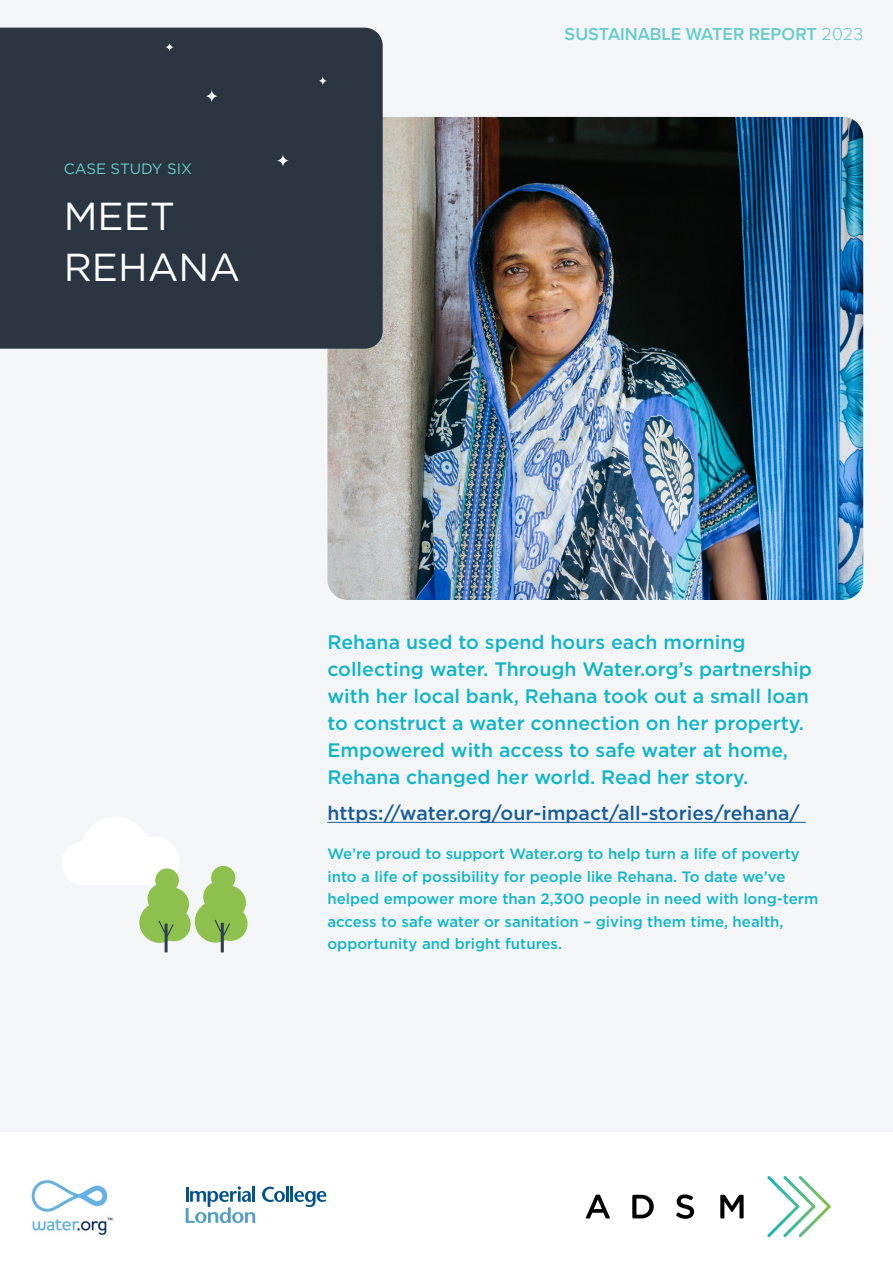
<style>
.page{position:relative;width:893px;height:1263px;background:#fff}
.page>*{position:absolute;margin:0;border:0;box-sizing:border-box;transform-origin:0 0}
.t1{font:39px/51px "Gotham";color:#fff}
.t2{font:500 19.5px/27px "Gotham";color:#10b5c9}
.t3{font:500 19.5px "Gotham";color:#175d9e}
.t4{font:600 18px "Proxima Nova";color:#6cc}
.t5{font:500 15px/22.5px "Gotham";color:#10b5c9}
.t6{font:15px "Gotham";color:#6cc}
.s1{font-weight:300}
</style>
<div class="page">
<div style="left:0;top:0;width:893px;height:1131px;background:#f4f5f6"></div>
<hr style="left:327px;top:822px;width:479px;height:1px;background:#175d9e">
<img style="left:30px;top:1179px;width:84px;height:56px">
<svg style="left:585px;top:1194px;width:25px;height:24px"></svg>
<svg style="left:720px;top:1195px;width:24px;height:23px"></svg>
<svg style="left:632px;top:1195px;width:22px;height:23px"></svg>
<svg style="left:676px;top:1194px;width:18px;height:25px"></svg>
<svg style="left:767px;top:1176px;width:64px;height:61px"></svg>
<img style="left:327px;top:117px;width:536px;height:483px">
<div style="left:0;top:28px;width:383px;height:321px;background:#2b3642"></div>
<svg style="left:205px;top:90px;width:13px;height:13px"></svg>
<svg style="left:276px;top:154px;width:13px;height:13px"></svg>
<svg style="left:165px;top:43px;width:9px;height:9px"></svg>
<svg style="left:318px;top:76px;width:9px;height:10px"></svg>
<svg style="left:62px;top:817px;width:186px;height:135px"></svg>
<svg style="left:262px;top:1187px;width:23px;height:15px"></svg>
<hr style="left:286px;top:1186px;width:3px;height:16px;background:#00538d">
<hr style="left:290px;top:1186px;width:3px;height:16px;background:#00538d">
<svg style="left:294px;top:1191px;width:32px;height:16px"></svg>
<svg style="left:186px;top:1186px;width:69px;height:37px"></svg>
<p class="t6" style="left:64px;top:159px;width:130px">CASE STUDY SIX</p>
<p class="t1" style="left:64px;top:190px;width:178px">MEET<br>REHANA</p>
<p class="t4" style="left:565px;top:20px;width:300px">SUSTAINABLE WATER REPORT <span class="s1">2023</span></p>
<p class="t2" style="left:327px;top:628px;width:486px">Rehana used to spend hours each morning collecting water. Through Water.org’s partnership with her local bank, Rehana took out a small loan to construct a water connection on her property.<br>Empowered with access to safe water at home, Rehana changed her world. Read her story.</p>
<p class="t3" style="left:327px;top:800px;width:474px">https://water.org/our-impact/all-stories/rehana/</p>
<p class="t5" style="left:327px;top:842px;width:492px">We’re proud to support Water.org to help turn a life of poverty into a life of possibility for people like Rehana. To date we’ve helped empower more than 2,300 people in need with long-term access to safe water or sanitation – giving them time, health, opportunity and bright futures.</p>
</div>
